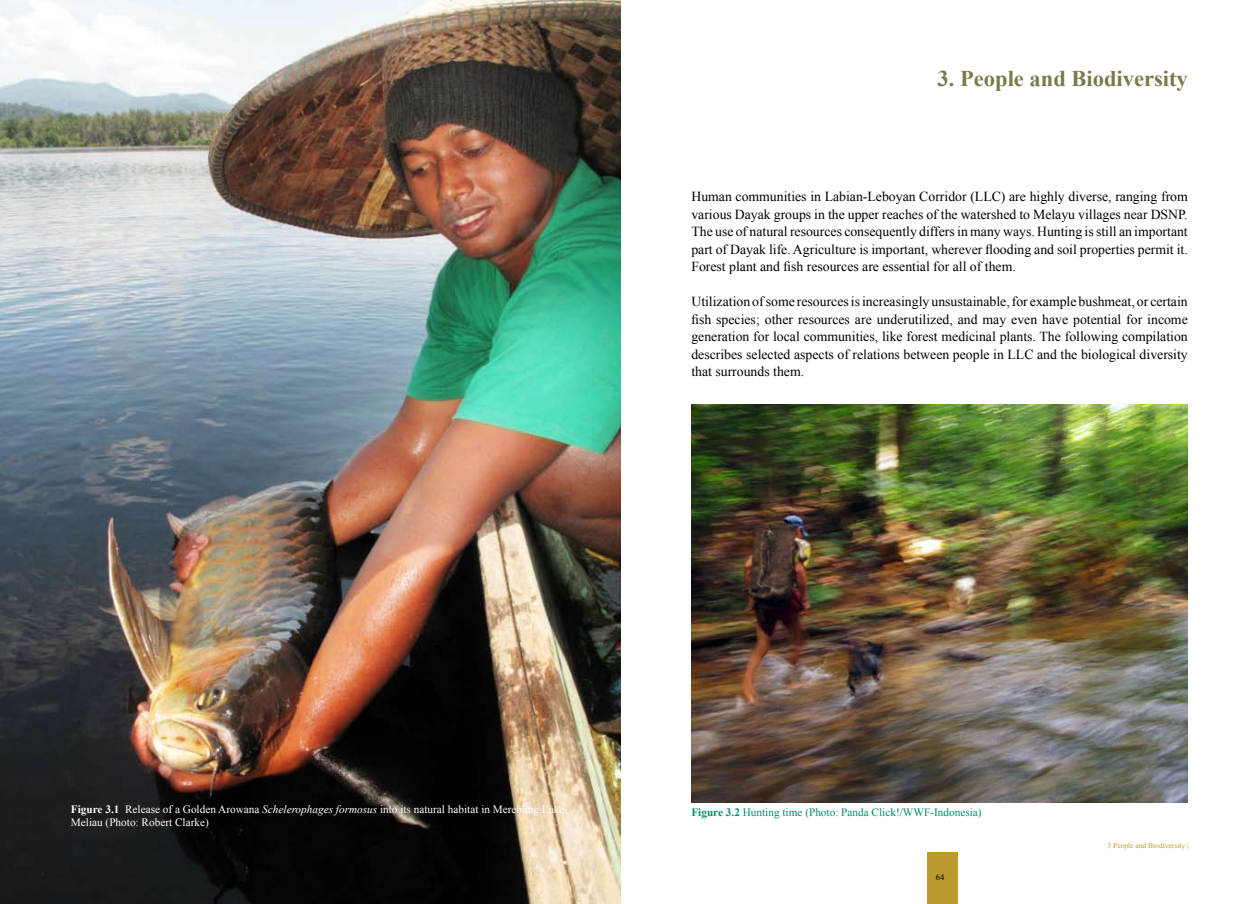
<style>
.page{position:relative;width:1241px;height:904px;background:#fff}
.page>*{position:absolute;margin:0;border:0;box-sizing:border-box;transform-origin:0 0}
.t1{font:700 22.5px "Times New Roman";color:#7a7a4b}
.t2{font:13.75px/17.5px "Times New Roman";color:#000;text-align:justify}
.t3{font:11.25px/13.5px "Times New Roman";color:#fff}
.t4{font:11.25px "Times New Roman";color:#008d65}
.t5{font:700 11.25px "Times New Roman";color:#fff}
.t6{font:8.75px "Times New Roman";color:#000}
.t7{font:7.5px "Times New Roman";color:#bb9b30}
.s1{font-style:italic}
.s2{font-weight:700}
</style>
<div class="page">
<div style="left:926px;top:852px;width:31px;height:52px;background:#bb9b30"></div>
<img style="left:691px;top:404px;width:496px;height:398px">
<img style="left:0;top:0;width:620px;height:904px">
<h1 class="t1" style="left:937px;top:63px;width:252px">3. People and Biodiversity</h1>
<p class="t2" style="left:691px;top:187px;width:498px">Human communities in Labian-Leboyan Corridor (LLC) are highly diverse, ranging from various Dayak groups in the upper reaches of the watershed to Melayu villages near DSNP.<br>The use of natural resources consequently differs in many ways. Hunting is still an important part of Dayak life. Agriculture is important, wherever flooding and soil properties permit it.<br>Forest plant and fish resources are essential for all of them.</p>
<p class="t2" style="left:691px;top:292px;width:498px">Utilization of some resources is increasingly unsustainable, for example bushmeat, or certain fish species; other resources are underutilized, and may even have potential for income generation for local communities, like forest medicinal plants. The following compilation describes selected aspects of relations between people in LLC and the biological diversity that surrounds them.</p>
<p class="t3" style="left:71px;top:801px;width:498px;text-indent:54px">Release of a Golden Arowana <span class="s1">Schelerophages formosus</span> into its natural habitat in Merebung Lake,<br>Meliau (Photo: Robert Clarke)</p>
<p class="t5" style="left:71px;top:801px;width:50px">Figure 3.1</p>
<p class="t4" style="left:691px;top:804px;width:292px"><span class="s2">Figure 3.2</span> Hunting time (Photo: Panda Click!/WWF-Indonesia)</p>
<p class="t6" style="left:935px;top:871px;width:10px">64</p>
<p class="t7" style="left:1107px;top:840px;width:83px">3 People and Biodiversity |</p>
</div>
